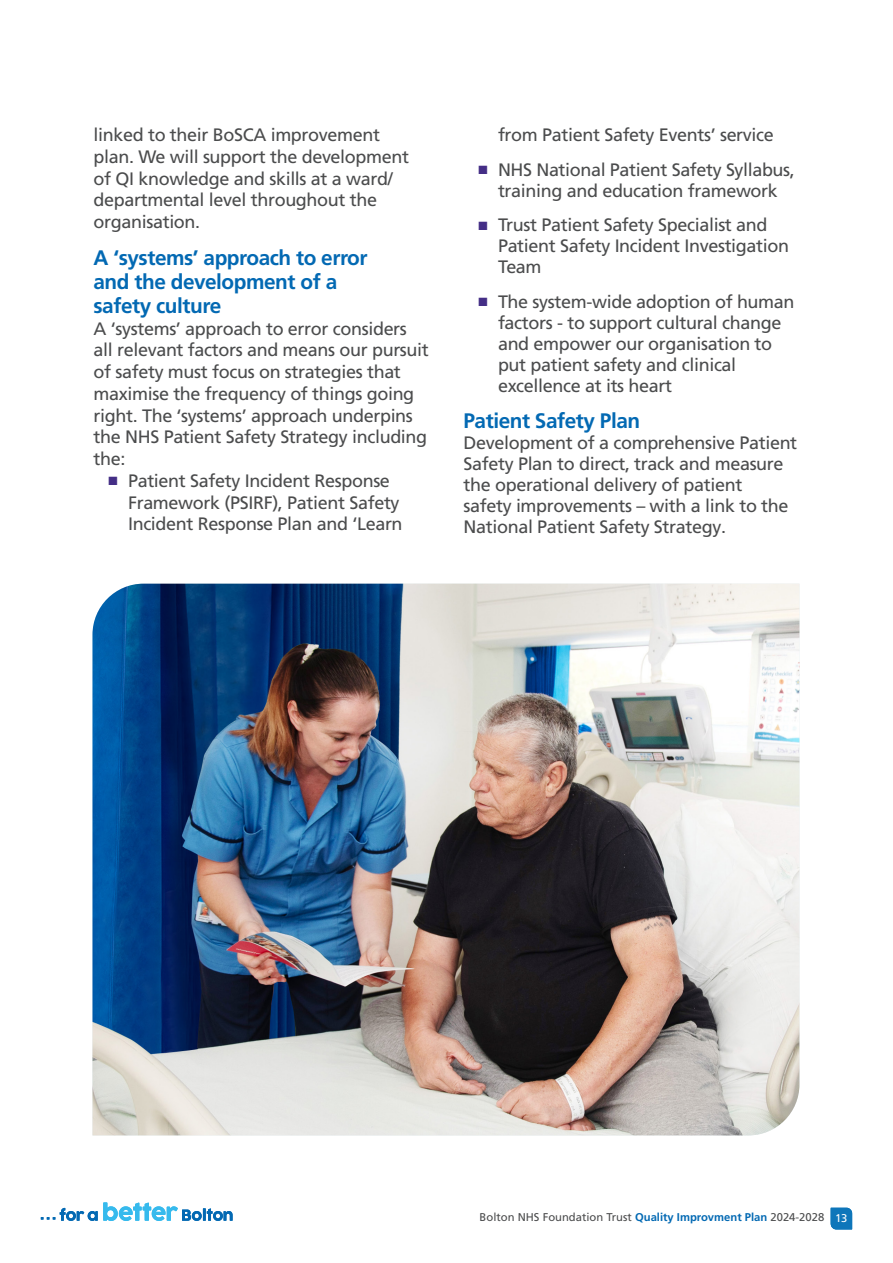
<style>
.page{position:relative;width:893px;height:1263px;background:#fff}
.page>*{position:absolute;margin:0;border:0;box-sizing:border-box;transform-origin:0 0}
.t1{font:700 21px/24px "Frutiger LT Pro";letter-spacing:-.02em;color:#0369b3}
.t2{font:18px/21.8px "Frutiger LT Pro";letter-spacing:-.02em;color:#4b4c4d}
.t3{font:11.25px "Frutiger LT Pro";color:#4b4c4d}
.t4{font:11.25px "Frutiger LT Pro";color:#fff}
.s1{color:#442e86}
.s2{font-weight:700;color:#0369b3}
</style>
<div class="page">
<svg style="left:41px;top:1202px;width:192px;height:19px"></svg>
<svg style="left:831px;top:1208px;width:21px;height:21px"></svg>
<img style="left:92px;top:584px;width:707px;height:551px">
<p class="t2" style="left:94px;top:124px;width:317px">linked to their BoSCA improvement plan. We will support the development of QI knowledge and skills at a ward/ departmental level throughout the organisation.</p>
<p class="t1" style="left:94px;top:246px;width:276px">A ‘systems’ approach to error and the development of a safety culture</p>
<p class="t2" style="left:94px;top:318px;width:337px">A ‘systems’ approach to error considers all relevant factors and means our pursuit of safety must focus on strategies that maximise the frequency of things going right. The ‘systems’ approach underpins the NHS Patient Safety Strategy including the:</p>
<p class="t2" style="left:128px;top:470px;width:276px;text-indent:-20px"><span class="s1">■</span> Patient Safety Incident Response<br>Framework (PSIRF), Patient Safety<br>Incident Response Plan and ‘Learn</p>
<p class="t2" style="left:498px;top:124px;width:277px">from Patient Safety Events’ service</p>
<p class="t2" style="left:478px;top:159px;width:318px;line-height:21px;text-align:center"><span class="s1">■</span> NHS National Patient Safety Syllabus, training and education framework</p>
<p class="t2" style="left:498px;top:214px;width:293px;line-height:21px;text-indent:-20px"><span class="s1">■</span> Trust Patient Safety Specialist and<br>Patient Safety Incident Investigation<br>Team</p>
<p class="t2" style="left:498px;top:291px;width:298px;line-height:21.1px;text-indent:-20px"><span class="s1">■</span> The system-wide adoption of human factors - to support cultural change and empower our organisation to put patient safety and clinical excellence at its heart</p>
<p class="t1" style="left:463px;top:408px;width:178px">Patient Safety Plan</p>
<p class="t2" style="left:463px;top:432px;width:335px;line-height:21px">Development of a comprehensive Patient Safety Plan to direct, track and measure the operational delivery of patient<br>safety improvements – with a link to the National Patient Safety Strategy.</p>
<p class="t3" style="left:480px;top:1210px;width:346px">Bolton NHS Foundation Trust <span class="s2">Quality Improvment Plan</span> 2024-2028</p>
<p class="t4" style="left:835px;top:1211px;width:14px">13</p>
<p class="t4" style="left:835px;top:1211px;width:8px">0</p>
<p class="t4" style="left:838px;top:1212px;width:8px">2</p>
</div>
